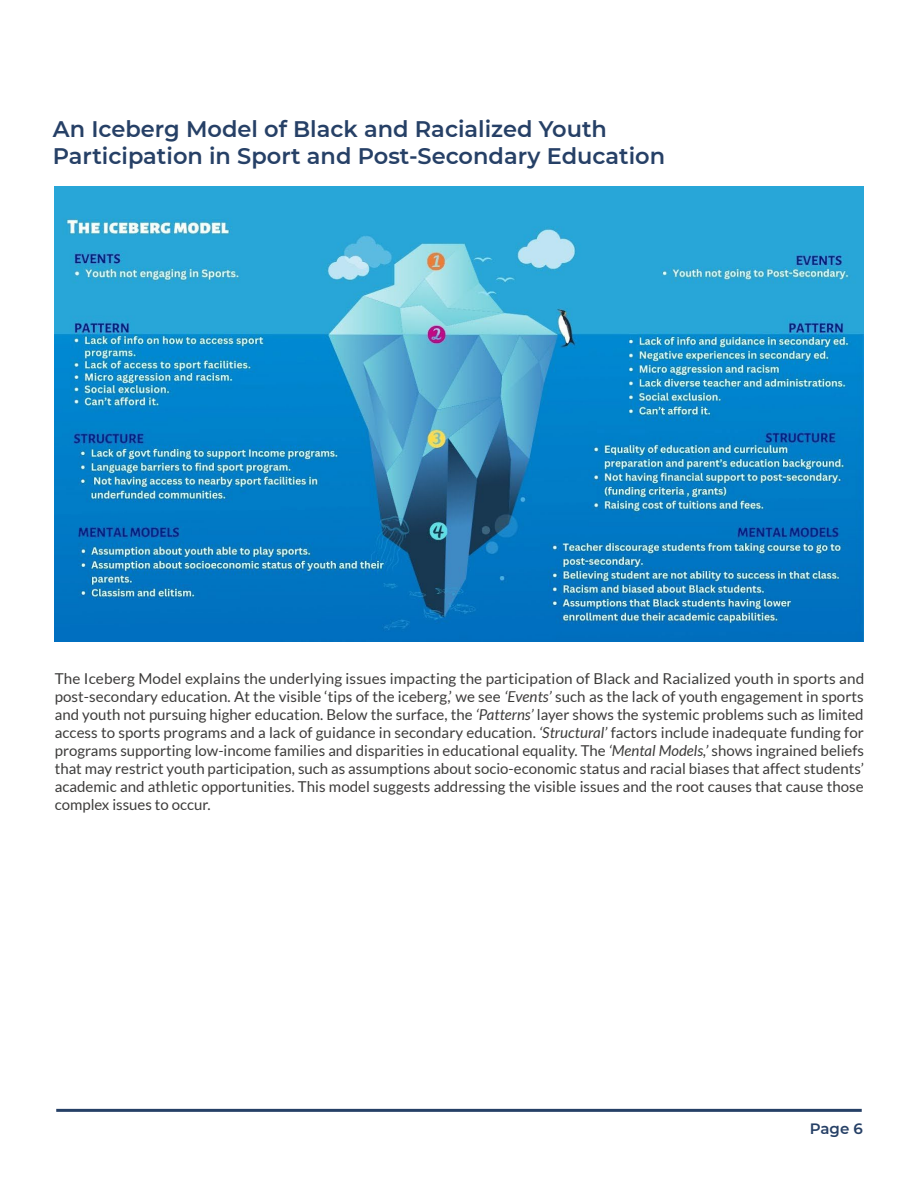
<style>
.page{position:relative;width:918px;height:1188px;background:#fff}
.page>*{position:absolute;margin:0;border:0;box-sizing:border-box;transform-origin:0 0}
.t1{font:600 22.5px/27px "Montserrat";color:#264066}
.t2{font:15px/18px "Lato";color:#3d3c3b;text-align:justify}
.t3{font:600 15px "Montserrat";color:#264066}
.s1{font-style:italic}
</style>
<div class="page">
<hr style="left:56px;top:1109px;width:806px;height:3px;background:#264066">
<img style="left:54px;top:186px;width:810px;height:456px">
<h1 class="t1" style="left:53px;top:114px;width:614px">An Iceberg Model of Black and Racialized Youth<br>Participation in Sport and Post-Secondary Education</h1>
<p class="t2" style="left:55px;top:669px;width:811px">The Iceberg Model explains the underlying issues impacting the participation of Black and Racialized youth in sports and post-secondary education. At the visible ‘tips of the iceberg,’ we see <span class="s1">‘Events’</span> such as the lack of youth engagement in sports and youth not pursuing higher education. Below the surface, the <span class="s1">‘Patterns’</span> layer shows the systemic problems such as limited access to sports programs and a lack of guidance in secondary education. <span class="s1">‘Structural’</span> factors include inadequate funding for programs supporting low-income families and disparities in educational equality. The <span class="s1">‘Mental Models,’</span> shows ingrained beliefs that may restrict youth participation, such as assumptions about socio-economic status and racial biases that affect students’ academic and athletic opportunities. This model suggests addressing the visible issues and the root causes that cause those complex issues to occur.</p>
<p class="t3" style="left:810px;top:1118px;width:55px">Page 6</p>
</div>
